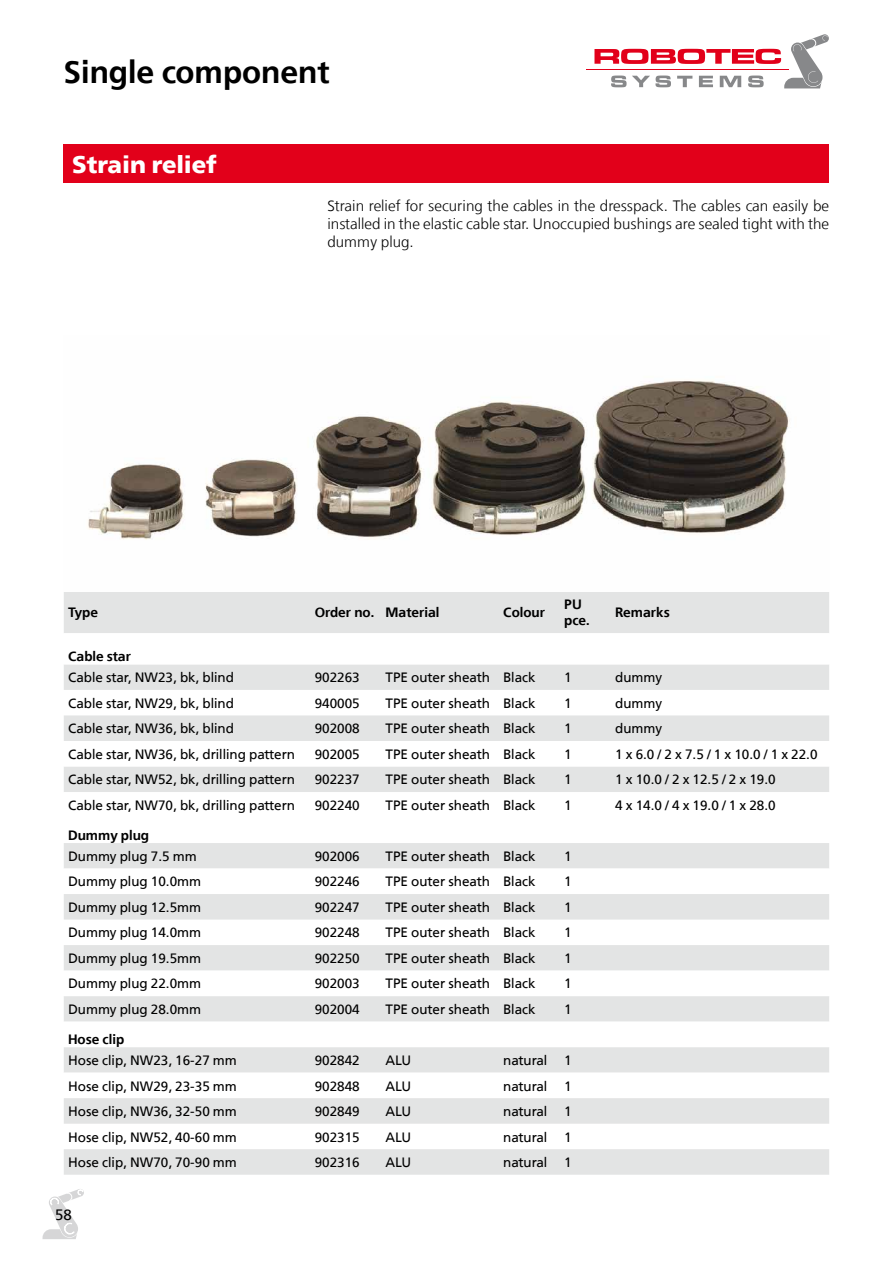
<style>
.page{position:relative;width:893px;height:1263px;background:#fff}
.page>*{position:absolute;margin:0;border:0;box-sizing:border-box;transform-origin:0 0}
.t1{font:600 31.5px "Free Set";color:#000}
.t2{font:700 24px "Free Set";color:#fff}
.t3{font:300 15px/18px "Free Set";color:#000;text-align:justify}
.t4{font:15px "Free Set";color:#000}
.t5{font:13.5px "Free Set";color:#000}
.t6{font:600 13.5px/16.2px "Free Set";color:#000}
</style>
<div class="page">
<hr style="left:587px;top:69px;width:202px;height:1px;background:#e2001a">
<svg style="left:594px;top:34px;width:235px;height:54px"></svg>
<svg style="left:43px;top:1189px;width:41px;height:50px"></svg>
<div style="left:64px;top:145px;width:765px;height:38px;background:#e2001a"></div>
<div style="left:64px;top:592px;width:765px;height:41px;background:#e3e4e4"></div>
<div style="left:64px;top:665px;width:765px;height:25px;background:#e3e4e4"></div>
<div style="left:64px;top:715px;width:765px;height:26px;background:#e3e4e4"></div>
<svg style="left:64px;top:767px;width:765px;height:306px"></svg>
<div style="left:64px;top:1098px;width:765px;height:26px;background:#e3e4e4"></div>
<div style="left:64px;top:1149px;width:765px;height:26px;background:#e3e4e4"></div>
<img style="left:88px;top:380px;width:702px;height:160px">
<h1 class="t1" style="left:64px;top:53px;width:268px">Single component</h1>
<h2 class="t2" style="left:72px;top:150px;width:146px">Strain relief</h2>
<p class="t3" style="left:327px;top:197px;width:503px">Strain relief for securing the cables in the dresspack. The cables can easily be installed in the elastic cable star. Unoccupied bushings are sealed tight with the dummy plug.</p>
<p class="t6" style="left:68px;top:605px;width:32px">Type</p>
<p class="t6" style="left:315px;top:605px;width:126px">Order no. Material</p>
<p class="t6" style="left:503px;top:605px;width:44px">Colour</p>
<p class="t6" style="left:564px;top:596px;width:27px">PU pce.</p>
<p class="t6" style="left:615px;top:605px;width:56px">Remarks</p>
<p class="t6" style="left:68px;top:648px;width:65px">Cable star</p>
<p class="t5" style="left:68px;top:669px;width:167px">Cable star, NW23, bk, blind</p>
<p class="t5" style="left:315px;top:669px;width:47px">902263</p>
<p class="t5" style="left:386px;top:669px;width:152px">TPE outer sheath Black</p>
<p class="t5" style="left:564px;top:669px;width:9px">1</p>
<p class="t5" style="left:615px;top:669px;width:48px">dummy</p>
<p class="t5" style="left:68px;top:695px;width:167px">Cable star, NW29, bk, blind</p>
<p class="t5" style="left:315px;top:695px;width:47px">940005</p>
<p class="t5" style="left:386px;top:695px;width:152px">TPE outer sheath Black</p>
<p class="t5" style="left:564px;top:695px;width:9px">1</p>
<p class="t5" style="left:615px;top:695px;width:48px">dummy</p>
<p class="t5" style="left:68px;top:721px;width:167px">Cable star, NW36, bk, blind</p>
<p class="t5" style="left:315px;top:721px;width:47px">902008</p>
<p class="t5" style="left:386px;top:721px;width:152px">TPE outer sheath Black</p>
<p class="t5" style="left:564px;top:721px;width:9px">1</p>
<p class="t5" style="left:615px;top:721px;width:48px">dummy</p>
<p class="t5" style="left:68px;top:746px;width:228px">Cable star, NW36, bk, drilling pattern</p>
<p class="t5" style="left:315px;top:746px;width:47px">902005</p>
<p class="t5" style="left:386px;top:746px;width:152px">TPE outer sheath Black</p>
<p class="t5" style="left:564px;top:746px;width:9px">1</p>
<p class="t5" style="left:615px;top:746px;width:204px">1 x 6.0 / 2 x 7.5 / 1 x 10.0 / 1 x 22.0</p>
<p class="t5" style="left:68px;top:772px;width:228px">Cable star, NW52, bk, drilling pattern</p>
<p class="t5" style="left:315px;top:772px;width:47px">902237</p>
<p class="t5" style="left:386px;top:772px;width:152px">TPE outer sheath Black</p>
<p class="t5" style="left:564px;top:772px;width:9px">1</p>
<p class="t5" style="left:615px;top:772px;width:162px">1 x 10.0 / 2 x 12.5 / 2 x 19.0</p>
<p class="t5" style="left:68px;top:797px;width:228px">Cable star, NW70, bk, drilling pattern</p>
<p class="t5" style="left:315px;top:797px;width:47px">902240</p>
<p class="t5" style="left:386px;top:797px;width:152px">TPE outer sheath Black</p>
<p class="t5" style="left:564px;top:797px;width:9px">1</p>
<p class="t5" style="left:615px;top:797px;width:162px">4 x 14.0 / 4 x 19.0 / 1 x 28.0</p>
<p class="t6" style="left:68px;top:827px;width:83px">Dummy plug</p>
<p class="t5" style="left:68px;top:848px;width:130px">Dummy plug 7.5 mm</p>
<p class="t5" style="left:315px;top:848px;width:47px">902006</p>
<p class="t5" style="left:386px;top:848px;width:152px">TPE outer sheath Black</p>
<p class="t5" style="left:564px;top:848px;width:9px">1</p>
<p class="t5" style="left:68px;top:874px;width:135px">Dummy plug 10.0mm</p>
<p class="t5" style="left:315px;top:874px;width:47px">902246</p>
<p class="t5" style="left:386px;top:874px;width:152px">TPE outer sheath Black</p>
<p class="t5" style="left:564px;top:874px;width:9px">1</p>
<p class="t5" style="left:68px;top:899px;width:135px">Dummy plug 12.5mm</p>
<p class="t5" style="left:315px;top:899px;width:47px">902247</p>
<p class="t5" style="left:386px;top:899px;width:152px">TPE outer sheath Black</p>
<p class="t5" style="left:564px;top:899px;width:9px">1</p>
<p class="t5" style="left:68px;top:925px;width:135px">Dummy plug 14.0mm</p>
<p class="t5" style="left:315px;top:925px;width:47px">902248</p>
<p class="t5" style="left:386px;top:925px;width:152px">TPE outer sheath Black</p>
<p class="t5" style="left:564px;top:925px;width:9px">1</p>
<p class="t5" style="left:68px;top:950px;width:135px">Dummy plug 19.5mm</p>
<p class="t5" style="left:315px;top:950px;width:47px">902250</p>
<p class="t5" style="left:386px;top:950px;width:152px">TPE outer sheath Black</p>
<p class="t5" style="left:564px;top:950px;width:9px">1</p>
<p class="t5" style="left:68px;top:976px;width:135px">Dummy plug 22.0mm</p>
<p class="t5" style="left:315px;top:976px;width:47px">902003</p>
<p class="t5" style="left:386px;top:976px;width:152px">TPE outer sheath Black</p>
<p class="t5" style="left:564px;top:976px;width:9px">1</p>
<p class="t5" style="left:68px;top:1001px;width:135px">Dummy plug 28.0mm</p>
<p class="t5" style="left:315px;top:1001px;width:47px">902004</p>
<p class="t5" style="left:386px;top:1001px;width:152px">TPE outer sheath Black</p>
<p class="t5" style="left:564px;top:1001px;width:9px">1</p>
<p class="t6" style="left:68px;top:1031px;width:58px">Hose clip</p>
<p class="t5" style="left:68px;top:1052px;width:170px">Hose clip, NW23, 16-27 mm</p>
<p class="t5" style="left:315px;top:1052px;width:47px">902842</p>
<p class="t5" style="left:386px;top:1052px;width:27px">ALU</p>
<p class="t5" style="left:503px;top:1052px;width:70px">natural 1</p>
<p class="t5" style="left:68px;top:1078px;width:170px">Hose clip, NW29, 23-35 mm</p>
<p class="t5" style="left:315px;top:1078px;width:47px">902848</p>
<p class="t5" style="left:386px;top:1078px;width:27px">ALU</p>
<p class="t5" style="left:503px;top:1078px;width:70px">natural 1</p>
<p class="t5" style="left:68px;top:1103px;width:170px">Hose clip, NW36, 32-50 mm</p>
<p class="t5" style="left:315px;top:1103px;width:47px">902849</p>
<p class="t5" style="left:386px;top:1103px;width:27px">ALU</p>
<p class="t5" style="left:503px;top:1103px;width:70px">natural 1</p>
<p class="t5" style="left:68px;top:1129px;width:170px">Hose clip, NW52, 40-60 mm</p>
<p class="t5" style="left:315px;top:1129px;width:47px">902315</p>
<p class="t5" style="left:386px;top:1129px;width:27px">ALU</p>
<p class="t5" style="left:503px;top:1129px;width:70px">natural 1</p>
<p class="t5" style="left:68px;top:1154px;width:170px">Hose clip, NW70, 70-90 mm</p>
<p class="t5" style="left:315px;top:1154px;width:47px">902316</p>
<p class="t5" style="left:386px;top:1154px;width:27px">ALU</p>
<p class="t5" style="left:503px;top:1154px;width:70px">natural 1</p>
<p class="t4" style="left:55px;top:1205px;width:18px">58</p>
</div>
